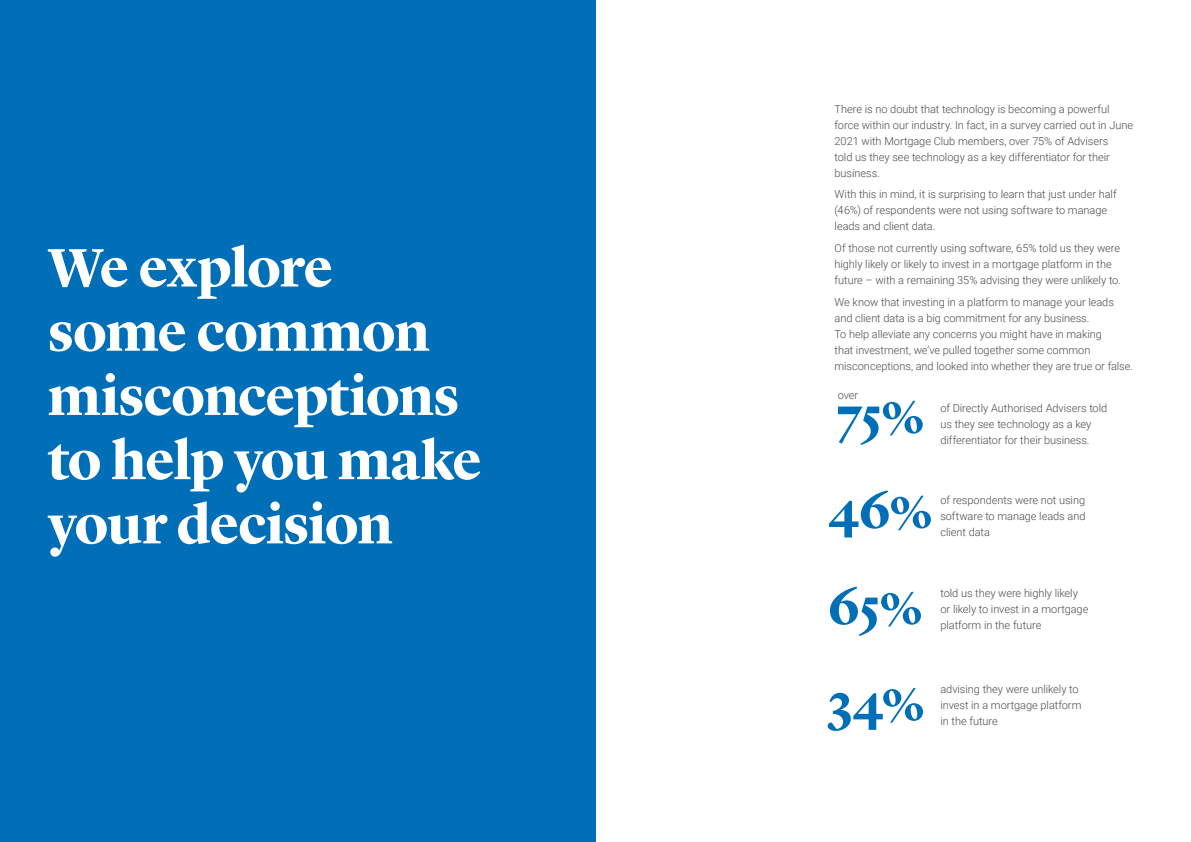
<style>
.page{position:relative;width:1191px;height:842px;background:#fff}
.page>*{position:absolute;margin:0;border:0;box-sizing:border-box;transform-origin:0 0}
.t1{font:700 56.2px/64.2px "Lyon Display";letter-spacing:-.02em;color:#fff}
.t2{font:700 51px/96.2px "Lyon Display";letter-spacing:-.025em;color:#006fb8}
.t3{font:300 11px/16px "Roboto";letter-spacing:-.005em;color:#4a4a49}
</style>
<div class="page">
<div style="left:0;top:0;width:595px;height:842px;background:#006fb8"></div>
<h1 class="t1" style="left:48px;top:231px;width:435px">We explore some common misconceptions to help you make your decision</h1>
<p class="t3" style="left:834px;top:100px;width:300px">There is no doubt that technology is becoming a powerful force within our industry. In fact, in a survey carried out in June 2021 with Mortgage Club members, over 75% of Advisers<br>told us they see technology as a key differentiator for their business.</p>
<p class="t3" style="left:834px;top:186px;width:283px">With this in mind, it is surprising to learn that just under half (46%) of respondents were not using software to manage leads and client data.</p>
<p class="t3" style="left:834px;top:240px;width:288px">Of those not currently using software, 65% told us they were highly likely or likely to invest in a mortgage platform in the future – with a remaining 35% advising they were unlikely to.</p>
<p class="t3" style="left:834px;top:293px;width:300px">We know that investing in a platform to manage your leads and client data is a big commitment for any business.<br>To help alleviate any concerns you might have in making<br>that investment, we’ve pulled together some common misconceptions, and looked into whether they are true or false.</p>
<p class="t3" style="left:837px;top:387px;width:22px">over</p>
<h2 class="t2" style="left:836px;top:363px;width:91px">75%</h2>
<p class="t3" style="left:940px;top:400px;width:168px">of Directly Authorised Advisers told us they see technology as a key differentiator for their business.</p>
<h2 class="t2" style="left:827px;top:458px;width:107px">46%</h2>
<p class="t3" style="left:940px;top:491px;width:146px;text-align:justify">of respondents were not using software to manage leads and client data</p>
<h2 class="t2" style="left:827px;top:554px;width:99px">65%<br>34%</h2>
<p class="t3" style="left:940px;top:585px;width:149px">told us they were highly likely or likely to invest in a mortgage platform in the future</p>
<p class="t3" style="left:940px;top:681px;width:142px">advising they were unlikely to invest in a mortgage platform in the future</p>
</div>
